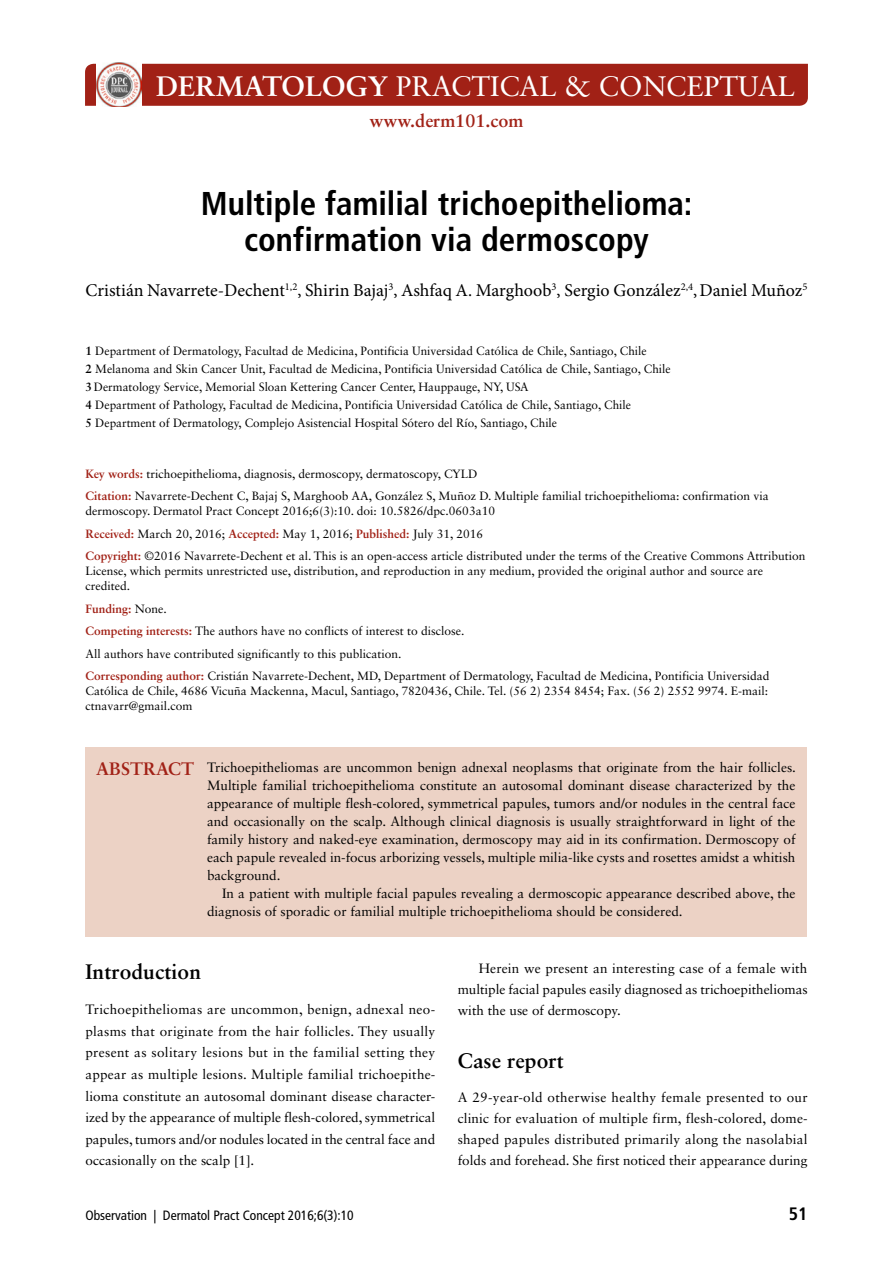
<style>
.page{position:relative;width:893px;height:1263px;background:#fff}
.page>*{position:absolute;margin:0;border:0;box-sizing:border-box;transform-origin:0 0}
.T1{font:700 condensed 33px/36px "Frutiger LT Std";color:#000;text-align:center}
.t1{font:28.2px "Sabon LT Std";color:#fff}
.t2{font:700 21px "Sabon LT Std";letter-spacing:.005em;color:#000}
.A{font:18px "Minion Pro";color:#000}
.ABSTRACT_head{font:700 18px "Sabon LT Std";color:#a12116}
.t3{font:700 condensed 18px "Frutiger LT Std";color:#000}
.Abstract_FL{font:13.5px/18px "Sabon LT Std";color:#000;text-align:justify}
.FL{font:13.5px/21.6px "Sabon LT Std";color:#000;text-align:justify}
.Abstract_txt_roman{font:13.5px/18px "Sabon LT Std";color:#000}
.t4{font:condensed 13.5px "Frutiger LT Std";color:#000}
.KeyWords_etc{font:12px/15px "Sabon LT Std";color:#000}
.author_info{font:12px "Sabon LT Std";color:#000}
.KeyWords_etc_1st{font:12px "Sabon LT Std";color:#000}
.KeyWords_etc_black{font:12px "Sabon LT Std";color:#000}
.KeyWords_etc-2{font:700 12px "Sabon LT Std";color:#a12116}
.s1{font-weight:700}
.s2{font-weight:700;color:#a12116}
.s3{font-weight:400;color:#000}
</style>
<div class="page">
<div style="left:85px;top:64px;width:723px;height:42px;background:#a12116"></div>
<img style="left:96px;top:63px;width:45px;height:44px">
<div style="left:86px;top:747px;width:721px;height:189px;background:#ecd2c5"></div>
<h2 class="t1" style="left:156px;top:69px;width:640px"><span class="s1">DERMATOLOGY</span> PRACTICAL &amp; CONCEPTUAL</h2>
<h3 class="ABSTRACT_head" style="left:370px;top:109px;width:155px">www.derm101.com</h3>
<p class="T1" style="left:201px;top:186px;width:493px">Multiple familial trichoepithelioma: confirmation via dermoscopy</p>
<p class="A" style="left:86px;top:278px;width:723px">Cristián Navarrete-Dechent<sup>1,2</sup>, Shirin Bajaj<sup>3</sup>, Ashfaq A. Marghoob<sup>3</sup>, Sergio González<sup>2,4</sup>,Daniel Muñoz<sup>5</sup></p>
<p class="author_info" style="left:85px;top:343px;width:563px"><span class="s1">1</span> Department of Dermatology, Facultad de Medicina, Pontificia Universidad Católica de Chile, Santiago, Chile</p>
<p class="author_info" style="left:85px;top:361px;width:587px"><span class="s1">2</span> Melanoma and Skin Cancer Unit, Facultad de Medicina, Pontificia Universidad Católica de Chile, Santiago, Chile</p>
<p class="author_info" style="left:85px;top:379px;width:445px"><span class="s1">3</span> Dermatology Service, Memorial Sloan Kettering Cancer Center, Hauppauge, NY, USA</p>
<p class="author_info" style="left:85px;top:397px;width:547px"><span class="s1">4</span> Department of Pathology, Facultad de Medicina, Pontificia Universidad Católica de Chile, Santiago, Chile</p>
<p class="author_info" style="left:85px;top:415px;width:473px"><span class="s1">5</span> Department of Dermatology, Complejo Asistencial Hospital Sótero del Río, Santiago, Chile</p>
<p class="KeyWords_etc_1st" style="left:85px;top:466px;width:394px"><span class="s2">Key words:</span> trichoepithelioma, diagnosis, dermoscopy, dermatoscopy, CYLD</p>
<p class="KeyWords_etc" style="left:85px;top:488px;width:685px"><span class="s2">Citation:</span> Navarrete-Dechent C, Bajaj S, Marghoob AA, González S, Muñoz D. Multiple familial trichoepithelioma: confirmation via dermoscopy. Dermatol Pract Concept 2016;6(3):10. doi: 10.5826/dpc.0603a10</p>
<p class="KeyWords_etc" style="left:85px;top:526px;width:399px"><span class="s2">Received:</span> March 20, 2016; <span class="s2">Accepted:</span> May 1, 2016; <span class="s2">Published:</span> July 31, 2016</p>
<p class="KeyWords_etc" style="left:85px;top:548px;width:721px"><span class="s2">Copyright:</span> ©2016 Navarrete-Dechent et al. This is an open-access article distributed under the terms of the Creative Commons Attribution<br>License, which permits unrestricted use, distribution, and reproduction in any medium, provided the original author and source are credited.</p>
<p class="KeyWords_etc-2" style="left:85px;top:601px;width:83px">Funding: <span class="s3">None.</span></p>
<p class="KeyWords_etc" style="left:85px;top:623px;width:380px"><span class="s2">Competing interests:</span> The authors have no conflicts of interest to disclose.</p>
<p class="KeyWords_etc_black" style="left:85px;top:646px;width:318px">All authors have contributed significantly to this publication.</p>
<p class="KeyWords_etc" style="left:85px;top:668px;width:685px;text-align:justify"><span class="s2">Corresponding author:</span> Cristián Navarrete-Dechent, MD, Department of Dermatology, Facultad de Medicina, Pontificia Universidad Católica de Chile, 4686 Vicuña Mackenna, Macul, Santiago, 7820436, Chile. Tel. (56 2) 2354 8454; Fax. (56 2) 2552 9974. E-mail: ctnavarr@gmail.com</p>
<p class="ABSTRACT_head" style="left:96px;top:758px;width:100px">ABSTRACT</p>
<p class="Abstract_FL" style="left:207px;top:758px;width:590px">Trichoepitheliomas are uncommon benign adnexal neoplasms that originate from the hair follicles.<br>Multiple familial trichoepithelioma constitute an autosomal dominant disease characterized by the appearance of multiple flesh-colored, symmetrical papules, tumors and/or nodules in the central face and occasionally on the scalp. Although clinical diagnosis is usually straightforward in light of the family history and naked-eye examination, dermoscopy may aid in its confirmation. Dermoscopy of each papule revealed in-focus arborizing vessels, multiple milia-like cysts and rosettes amidst a whitish background.</p>
<p class="Abstract_txt_roman" style="left:207px;top:884px;width:590px;text-indent:15px">In a patient with multiple facial papules revealing a dermoscopic appearance described above, the diagnosis of sporadic or familial multiple trichoepithelioma should be considered.</p>
<h1 class="t2" style="left:86px;top:958px;width:117px">Introduction</h1>
<p class="FL" style="left:86px;top:998px;width:351px">Trichoepitheliomas are uncommon, benign, adnexal neo&shy;plasms that originate from the hair follicles. They usually present as solitary lesions but in the familial setting they appear as multiple lesions. Multiple familial trichoepithe&shy;lioma constitute an autosomal dominant disease character&shy;ized by the appearance of multiple flesh-colored, symmetrical papules, tumors and/or nodules located in the central face and occasionally on the scalp [1].</p>
<p class="Abstract_FL" style="left:458px;top:958px;width:351px;line-height:21px;text-indent:21px">Herein we present an interesting case of a female with multiple facial papules easily diagnosed as trichoepitheliomas with the use of dermoscopy.</p>
<h1 class="t2" style="left:458px;top:1047px;width:108px">Case report</h1>
<p class="FL" style="left:458px;top:1087px;width:351px;line-height:21px">A 29-year-old otherwise healthy female presented to our clinic for evaluation of multiple firm, flesh-colored, dome&shy;shaped papules distributed primarily along the nasolabial folds and forehead. She first noticed their appearance during</p>
<p class="t4" style="left:86px;top:1208px;width:270px">Observation | Dermatol Pract Concept 2016;6(3):10</p>
<p class="t3" style="left:789px;top:1203px;width:20px">51</p>
</div>
